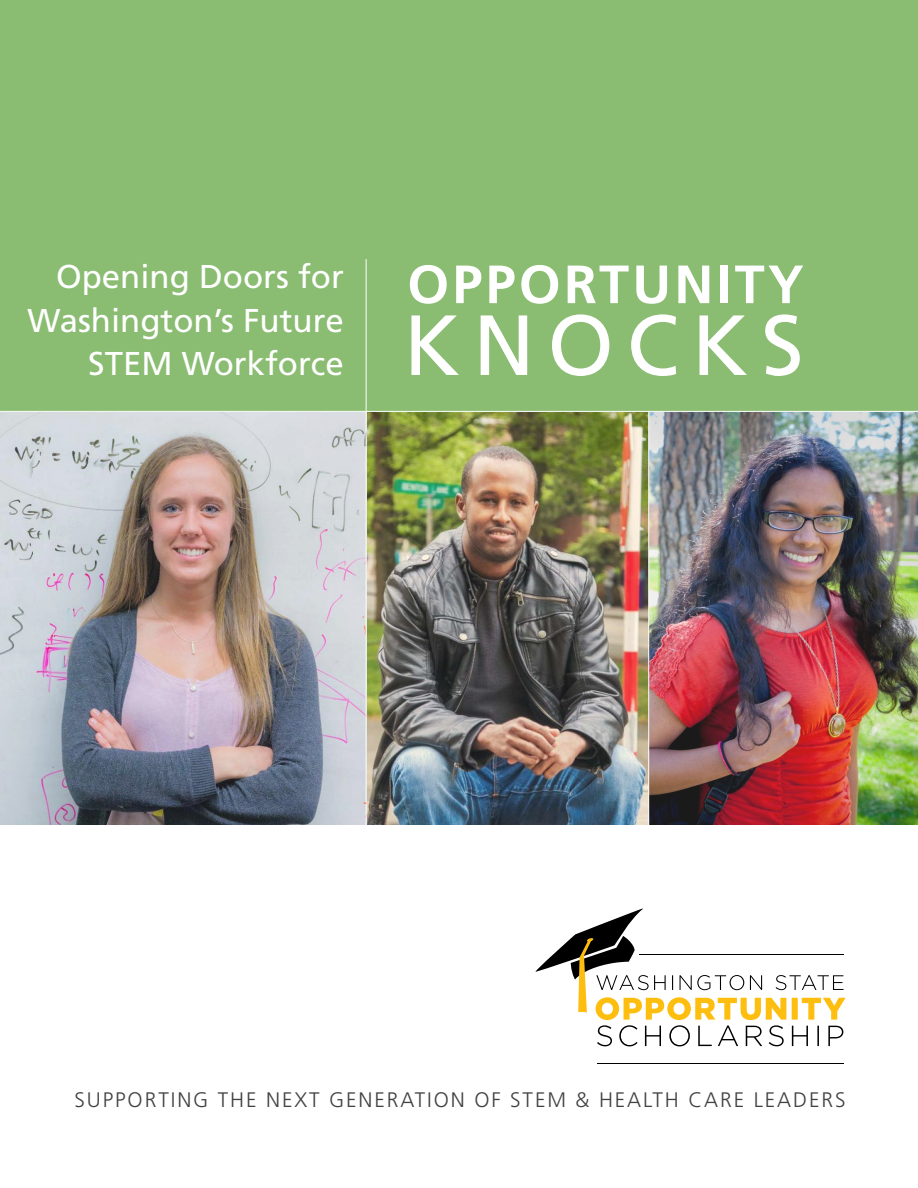
<style>
.page{position:relative;width:918px;height:1188px;background:#fff}
.page>*{position:absolute;margin:0;border:0;box-sizing:border-box;transform-origin:0 0}
.t1{font:85.2px "Frutiger LT Std";letter-spacing:.15em;color:#fff}
.t2{font:700 53.85px "Frutiger LT Std";letter-spacing:.06em;color:#fff}
.t3{font:33px/43.5px "Frutiger LT Std";color:#fff;text-align:right}
.t4{font:300 21px "Frutiger LT Std";letter-spacing:.09em;color:#414042}
</style>
<div class="page">
<img style="left:0;top:412px;width:918px;height:412px">
<div style="left:0;top:0;width:918px;height:411px;background:#8abc72"></div>
<hr style="left:597px;top:1063px;width:247px;height:1px;background:#000">
<svg style="left:535px;top:908px;width:311px;height:138px"></svg>
<hr style="left:366px;top:259px;width:1px;height:610px;background:#fff">
<hr style="left:648px;top:411px;width:1px;height:442px;background:#fff">
<h3 class="t3" style="left:27px;top:255px;width:318px">Opening Doors for<br>Washington’s Future<br>STEM Workforce</h3>
<h2 class="t2" style="left:407px;top:253px;width:398px">OPPORTUNITY</h2>
<h1 class="t1" style="left:403px;top:295px;width:402px">KNOCKS</h1>
<p class="t4" style="left:75px;top:1088px;width:772px">SUPPORTING THE NEXT GENERATION OF STEM &amp; HEALTH CARE LEADERS</p>
</div>
